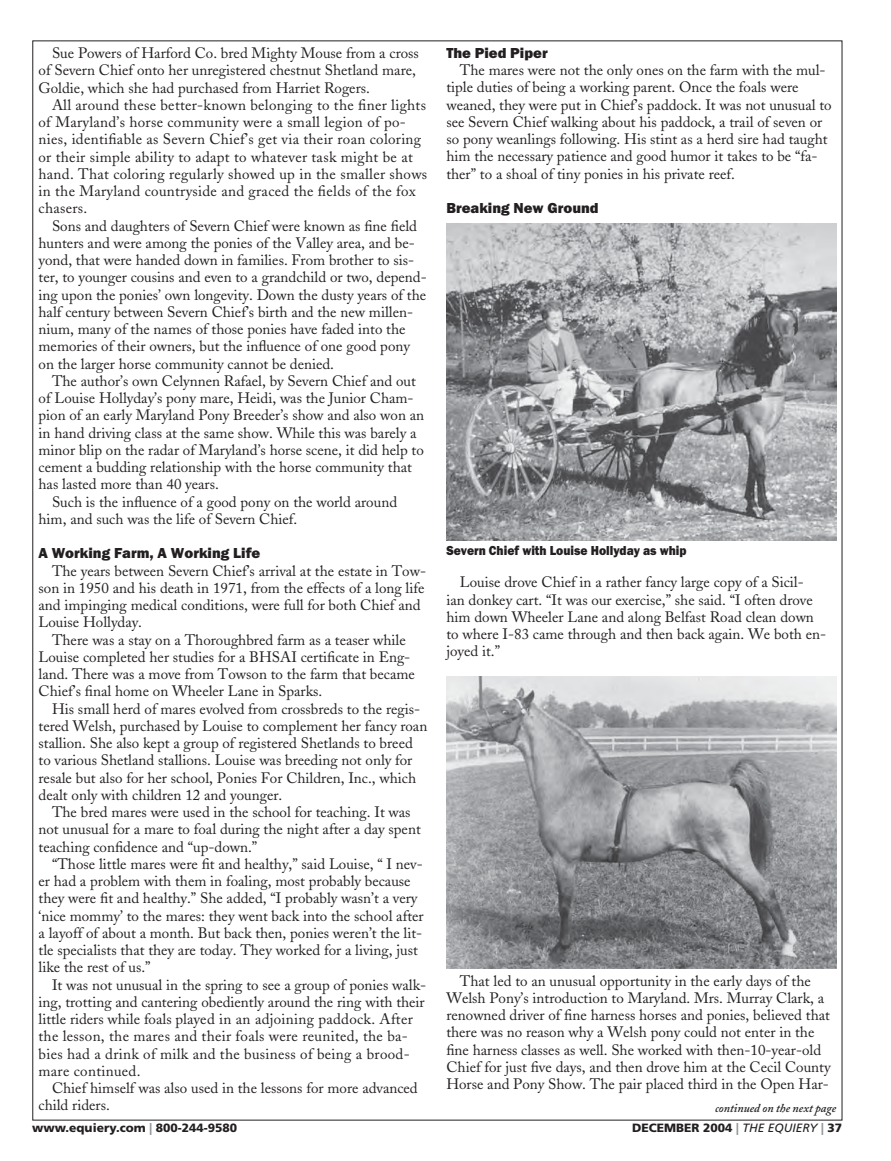
<style>
.page{position:relative;width:891px;height:1161px;background:#fff}
.page>*{position:absolute;margin:0;border:0;box-sizing:border-box;transform-origin:0 0}
.t1{font:15px/17.2px "Adobe Caslon";color:#231f20}
.t2{font:15px/17.2px "Adobe Caslon";letter-spacing:.02em;color:#231f20}
.t3{font:800 15px "FS Franklin Gothic H";color:#231f20}
.t4{font:800 13.5px "FS Franklin Gothic H";color:#231f20;scale:.9 1}
.t5{font:900 12px "Frutiger";color:#231f20}
.t6{font:italic 600 12px "Adobe Caslon";color:#231f20}
.s1{color:#939598}
.s2{font-weight:400;font-style:italic}
</style>
<div class="page">
<img style="left:446px;top:223px;width:391px;height:317px">
<img style="left:446px;top:677px;width:391px;height:291px">
<p class="t1" style="left:52px;top:46px;width:368px">Sue Powers of Harford Co. bred Mighty Mouse from a cross</p>
<p class="t3" style="left:446px;top:48px;width:103px">The Pied Piper</p>
<p class="t1" style="left:39px;top:64px;width:379px">of Severn Chief onto her unregistered chestnut Shetland mare,</p>
<p class="t1" style="left:460px;top:63px;width:367px">The mares were not the only ones on the farm with the mul-</p>
<p class="t1" style="left:39px;top:81px;width:333px">Goldie, which she had purchased from Harriet Rogers.</p>
<p class="t1" style="left:446px;top:80px;width:354px">tiple duties of being a working parent. Once the foals were</p>
<p class="t2" style="left:52px;top:98px;width:376px">All around these better-known belonging to the finer lights</p>
<p class="t1" style="left:446px;top:98px;width:387px">weaned, they were put in Chief’s paddock. It was not unusual to</p>
<p class="t2" style="left:39px;top:115px;width:369px">of Maryland’s horse community were a small legion of po-</p>
<p class="t1" style="left:446px;top:115px;width:377px">see Severn Chief walking about his paddock, a trail of seven or</p>
<p class="t2" style="left:39px;top:133px;width:384px">nies, identifiable as Severn Chief’s get via their roan coloring</p>
<p class="t1" style="left:446px;top:132px;width:383px">so pony weanlings following. His stint as a herd sire had taught</p>
<p class="t2" style="left:39px;top:150px;width:376px">or their simple ability to adapt to whatever task might be at</p>
<p class="t1" style="left:446px;top:149px;width:373px">him the necessary patience and good humor it takes to be “fa-</p>
<p class="t2" style="left:39px;top:167px;width:390px">hand. That coloring regularly showed up in the smaller shows</p>
<p class="t1" style="left:446px;top:167px;width:290px">ther” to a shoal of tiny ponies in his private reef.</p>
<p class="t2" style="left:39px;top:184px;width:379px">in the Maryland countryside and graced the fields of the fox chasers.</p>
<p class="t3" style="left:446px;top:203px;width:154px">Breaking New Ground</p>
<p class="t1" style="left:39px;top:219px;width:390px;text-indent:14px">Sons and daughters of Severn Chief were known as fine field hunters and were among the ponies of the Valley area, and be&shy;yond, that were handed down in families. From brother to sis&shy;ter, to younger cousins and even to a grandchild or two, depend&shy;ing upon the ponies’ own longevity. Down the dusty years of the half century between Severn Chief’s birth and the new millen&shy;nium, many of the names of those ponies have faded into the memories of their owners, but the influence of one good pony on the larger horse community cannot be denied.</p>
<p class="t1" style="left:39px;top:374px;width:387px;text-indent:14px">The author’s own Celynnen Rafael, by Severn Chief and out of Louise Hollyday’s pony mare, Heidi, was the Junior Cham&shy;pion of an early Maryland Pony Breeder’s show and also won an in hand driving class at the same show. While this was barely a minor blip on the radar of Maryland’s horse scene, it did help to cement a budding relationship with the horse community that has lasted more than 40 years.</p>
<p class="t1" style="left:39px;top:495px;width:360px;text-indent:14px">Such is the influence of a good pony on the world around him, and such was the life of Severn Chief.</p>
<p class="t3" style="left:39px;top:548px;width:223px">A Working Farm, A Working Life</p>
<p class="t1" style="left:39px;top:564px;width:389px;text-indent:14px">The years between Severn Chief’s arrival at the estate in Tow&shy;son in 1950 and his death in 1971, from the effects of a long life and impinging medical conditions, were full for both Chief and Louise Hollyday.</p>
<p class="t1" style="left:39px;top:633px;width:378px;text-indent:14px">There was a stay on a Thoroughbred farm as a teaser while Louise completed her studies for a BHSAI certificate in Eng&shy;land. There was a move from Towson to the farm that became Chief’s final home on Wheeler Lane in Sparks.</p>
<p class="t1" style="left:39px;top:702px;width:390px;text-indent:14px">His small herd of mares evolved from crossbreds to the regis&shy;tered Welsh, purchased by Louise to complement her fancy roan stallion. She also kept a group of registered Shetlands to breed to various Shetland stallions. Louise was breeding not only for resale but also for her school, Ponies For Children, Inc., which dealt only with children 12 and younger.</p>
<p class="t1" style="left:39px;top:805px;width:384px;text-indent:14px">The bred mares were used in the school for teaching. It was not unusual for a mare to foal during the night after a day spent teaching confidence and “up-down.”</p>
<p class="t1" style="left:39px;top:857px;width:387px;text-indent:14px">“Those little mares were fit and healthy,” said Louise, “ I nev&shy;er had a problem with them in foaling, most probably because they were fit and healthy.” She added, “I probably wasn’t a very ‘nice mommy’ to the mares: they went back into the school after a layoff of about a month. But back then, ponies weren’t the lit&shy;tle specialists that they are today. They worked for a living, just like the rest of us.”</p>
<p class="t4" style="left:446px;top:546px;width:269px">Severn Chief with Louise Hollyday as whip</p>
<p class="t1" style="left:446px;top:575px;width:381px;text-indent:14px">Louise drove Chief in a rather fancy large copy of a Sicil-<br>ian donkey cart. “It was our exercise,” she said. “I often drove him down Wheeler Lane and along Belfast Road clean down to where I-83 came through and then back again. We both en&shy;joyed it.”</p>
<p class="t1" style="left:460px;top:974px;width:352px">That led to an unusual opportunity in the early days of the</p>
<p class="t1" style="left:52px;top:978px;width:376px">It was not unusual in the spring to see a group of ponies walk-</p>
<p class="t1" style="left:446px;top:991px;width:379px">Welsh Pony’s introduction to Maryland. Mrs. Murray Clark, a</p>
<p class="t1" style="left:39px;top:995px;width:388px">ing, trotting and cantering obediently around the ring with their</p>
<p class="t1" style="left:446px;top:1008px;width:385px">renowned driver of fine harness horses and ponies, believed that</p>
<p class="t2" style="left:39px;top:1012px;width:376px">little riders while foals played in an adjoining paddock. After</p>
<p class="t1" style="left:446px;top:1025px;width:370px">there was no reason why a Welsh pony could not enter in the</p>
<p class="t2" style="left:39px;top:1030px;width:371px">the lesson, the mares and their foals were reunited, the ba-</p>
<p class="t1" style="left:446px;top:1043px;width:376px">fine harness classes as well. She worked with then-10-year-old</p>
<p class="t2" style="left:39px;top:1047px;width:373px">bies had a drink of milk and the business of being a brood-</p>
<p class="t2" style="left:39px;top:1064px;width:103px">mare continued.</p>
<p class="t1" style="left:446px;top:1060px;width:386px">Chief for just five days, and then drove him at the Cecil County</p>
<p class="t1" style="left:52px;top:1081px;width:367px">Chief himself was also used in the lessons for more advanced</p>
<p class="t1" style="left:446px;top:1077px;width:384px">Horse and Pony Show. The pair placed third in the Open Har-</p>
<p class="t1" style="left:39px;top:1099px;width:73px">child riders.</p>
<p class="t6" style="left:715px;top:1104px;width:123px">continued on the next page</p>
<p class="t5" style="left:32px;top:1123px;width:206px">www.equiery.com <span class="s1">|</span> 800-244-9580</p>
<p class="t5" style="left:632px;top:1123px;width:212px">DECEMBER 2004 <span class="s1">|</span> <span class="s2">THE EQUIERY</span> <span class="s1">|</span> 37</p>
</div>
